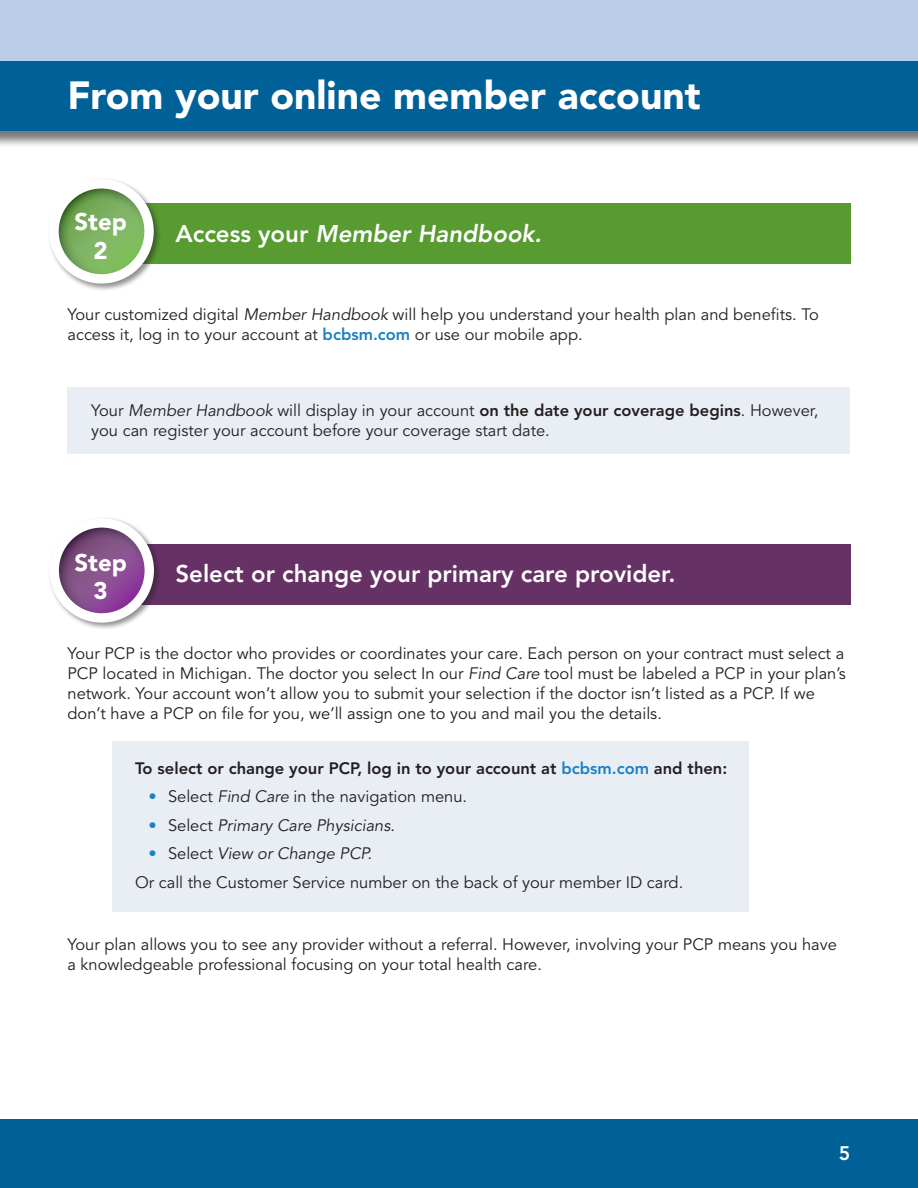
<style>
.page{position:relative;width:918px;height:1188px;background:#fff}
.page>*{position:absolute;margin:0;border:0;box-sizing:border-box;transform-origin:0 0}
.Body_text{font:900 39px "Avenir LT Std";color:#fff}
.Body_text-2{font:800 24px "Avenir LT Std";color:#fff}
.Body_text-3{font:italic 800 24px "Avenir LT Std";color:#fff}
.t1{font:900 24px "Avenir LT Std";color:#fff}
.t2{font:800 19.5px "Avenir LT Std";color:#fff}
.Body_text-4{font:16.5px/19.8px "Avenir LT Std";color:#231f20}
.Body_text-5{font:800 16.5px "Avenir LT Std";color:#231f20}
.t3{font:italic 16.5px "Avenir LT Std";color:#231f20}
.s1{font-style:normal}
.s2{font-style:italic}
.s3{font-weight:800;color:#1b81c4}
.s4{font-weight:800}
.s5{color:#1b81c4}
.s6{font-weight:800;font-style:normal;color:#1b81c4}
</style>
<div class="page">
<div style="left:0;top:0;width:918px;height:102px;background:#bacee9"></div>
<div style="left:0;top:1119px;width:918px;height:69px;background:#006198"></div>
<div style="left:0;top:63px;width:918px;height:86px;background:#231f20;opacity:.6"></div>
<div style="left:0;top:62px;width:918px;height:69px;background:#006198"></div>
<div style="left:68px;top:387px;width:782px;height:66px;background:#e9eef5"></div>
<div style="left:112px;top:741px;width:636px;height:171px;background:#e9eef5"></div>
<div style="left:91px;top:203px;width:759px;height:61px;background:#589b31"></div>
<div style="left:91px;top:545px;width:759px;height:60px;background:#663165"></div>
<div style="left:47px;top:177px;width:115px;height:115px;background:#231f20;opacity:.5"></div>
<svg style="left:58px;top:188px;width:87px;height:87px;background:#91bb7b"></svg>
<div style="left:49px;top:179px;width:105px;height:105px;border:9px solid #fff;border-radius:50%"></div>
<div style="left:48px;top:517px;width:114px;height:114px;background:#231f20;opacity:.5"></div>
<svg style="left:58px;top:527px;width:88px;height:87px;background:#996e9f"></svg>
<div style="left:50px;top:518px;width:104px;height:105px;border:9px solid #fff;border-radius:50%"></div>
<p class="Body_text" style="left:68px;top:72px;width:635px">From your online member account</p>
<p class="t1" style="left:74px;top:208px;width:54px">Step</p>
<p class="t1" style="left:94px;top:236px;width:16px">2</p>
<p class="Body_text-3" style="left:175px;top:220px;width:368px"><span class="s1">Access your</span> Member Handbook.</p>
<p class="Body_text-4" style="left:68px;top:305px;width:753px">Your customized digital <span class="s2">Member Handbook</span> will help you understand your health plan and benefits. To access it, log in to your account at <span class="s3">bcbsm.com</span> or use our mobile app.</p>
<p class="Body_text-4" style="left:91px;top:401px;width:729px">Your <span class="s2">Member Handbook</span> will display in your account <span class="s4">on the date your coverage begins</span>. However, you can register your account before your coverage start date.</p>
<p class="t1" style="left:75px;top:548px;width:54px">Step</p>
<p class="t1" style="left:94px;top:577px;width:16px">3</p>
<p class="Body_text-2" style="left:175px;top:560px;width:502px">Select or change your primary care provider.</p>
<p class="Body_text-4" style="left:68px;top:644px;width:780px">Your PCP is the doctor who provides or coordinates your care. Each person on your contract must select a PCP located in Michigan. The doctor you select In our <span class="s2">Find Care</span> tool must be labeled a PCP in your plan’s network. Your account won’t allow you to submit your selection if the doctor isn’t listed as a PCP. If we don’t have a PCP on file for you, we’ll assign one to you and mail you the details.</p>
<p class="Body_text-5" style="left:135px;top:758px;width:594px">To select or change your PCP, log in to your account at <span class="s5">bcbsm.com</span> and then:</p>
<p class="Body_text-4" style="left:148px;top:787px;width:320px"><span class="s3">•</span> Select <span class="s2">Find Care</span> in the navigation menu.</p>
<p class="t3" style="left:148px;top:815px;width:248px"><span class="s6">•</span> <span class="s1">Select</span> Primary Care Physicians<span class="s1">.</span></p>
<p class="t3" style="left:148px;top:844px;width:225px"><span class="s6">•</span> <span class="s1">Select</span> View or Change PCP.</p>
<p class="Body_text-4" style="left:135px;top:872px;width:550px">Or call the Customer Service number on the back of your member ID card.</p>
<p class="Body_text-4" style="left:67px;top:935px;width:771px">Your plan allows you to see any provider without a referral. However, involving your PCP means you have a knowledgeable professional focusing on your total health care.</p>
<p class="t2" style="left:839px;top:1142px;width:13px">5</p>
</div>
